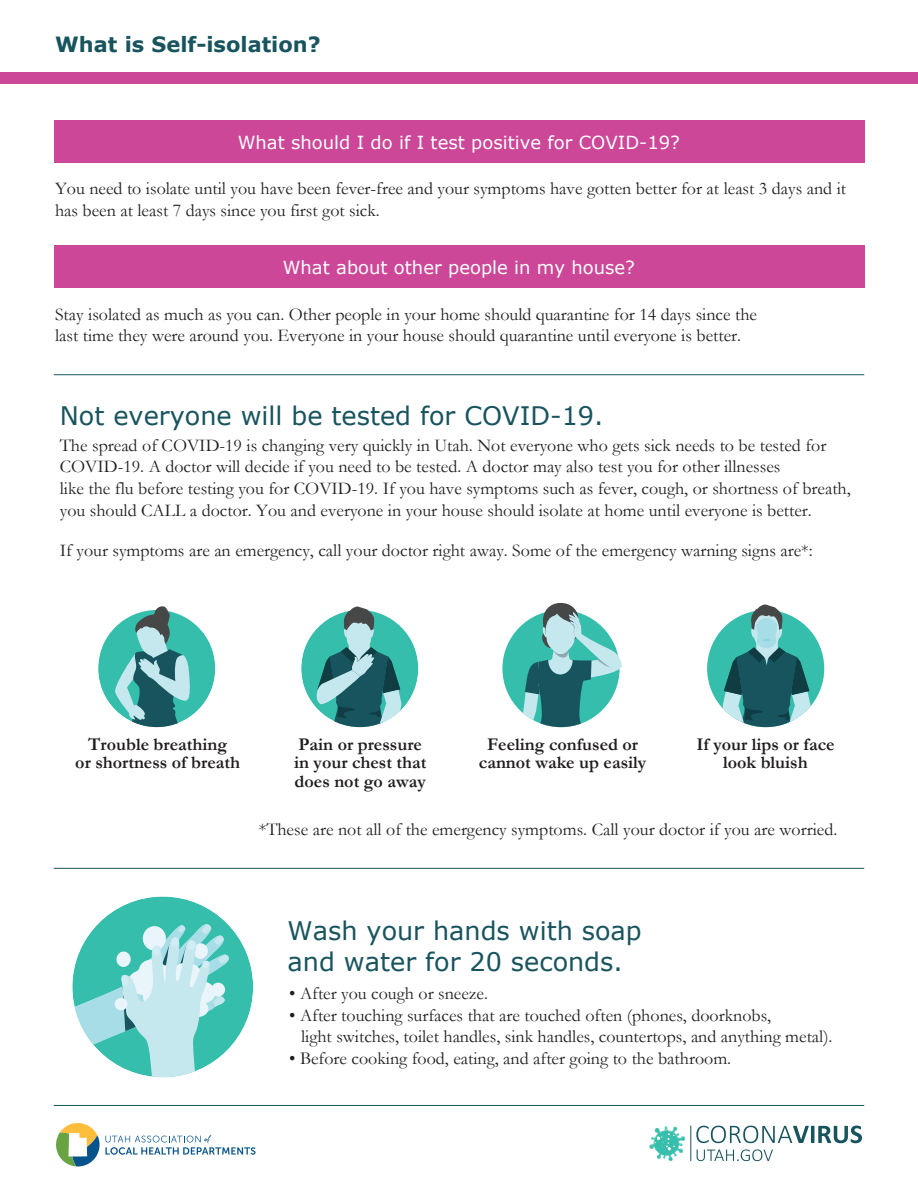
<style>
.page{position:relative;width:918px;height:1188px;background:#fff}
.page>*{position:absolute;margin:0;border:0;box-sizing:border-box;transform-origin:0 0}
.t1{font:25.5px/31.3px "Verdana";color:#18545e}
.t2{font:700 21px "Verdana";color:#18545e}
.t3{font:18px/21.6px "Garamond";color:#211d1e}
.t4{font:700 18px/18.6px "Garamond";color:#211d1e;text-align:center}
.t5{font:18px "Verdana";color:#fff}
</style>
<div class="page">
<div style="left:0;top:72px;width:918px;height:12px;background:#cc4798"></div>
<svg style="left:649px;top:1126px;width:37px;height:35px"></svg>
<svg style="left:697px;top:1149px;width:76px;height:12px"></svg>
<svg style="left:696px;top:1126px;width:166px;height:17px"></svg>
<hr style="left:690px;top:1126px;width:1px;height:35px;background:#18545e">
<svg style="left:56px;top:1123px;width:200px;height:44px"></svg>
<hr style="left:54px;top:1105px;width:810px;height:1px;background:#16555e">
<hr style="left:54px;top:868px;width:810px;height:1px;background:#16555e">
<hr style="left:54px;top:374px;width:810px;height:1px;background:#16555e">
<div style="left:72px;top:896px;width:181px;height:181px;background:#35beac;border-radius:50%"></div>
<svg style="left:72px;top:923px;width:159px;height:154px"></svg>
<div style="left:114px;top:998px;width:14px;height:13px;background:#eaf5fb;border-radius:50%"></div>
<div style="left:54px;top:120px;width:810px;height:43px;background:#cc4798"></div>
<div style="left:54px;top:246px;width:810px;height:42px;background:#cc4798"></div>
<div style="left:502px;top:610px;width:118px;height:117px;background:#35beac;border-radius:50%"></div>
<div style="left:707px;top:610px;width:117px;height:117px;background:#35beac;border-radius:50%"></div>
<svg style="left:522px;top:603px;width:100px;height:124px"></svg>
<svg style="left:721px;top:604px;width:91px;height:123px"></svg>
<svg style="left:301px;top:606px;width:117px;height:121px"></svg>
<svg style="left:98px;top:606px;width:117px;height:121px"></svg>
<p class="t2" style="left:55px;top:31px;width:267px">What is Self-isolation?</p>
<p class="t5" style="left:238px;top:131px;width:444px">What should I do if I test positive for COVID-19?</p>
<p class="t3" style="left:55px;top:177px;width:793px">You need to isolate until you have been fever-free and your symptoms have gotten better for at least 3 days and it has been at least 7 days since you first got sick.</p>
<p class="t5" style="left:283px;top:256px;width:354px">What about other people in my house?</p>
<p class="t3" style="left:55px;top:303px;width:703px">Stay isolated as much as you can. Other people in your home should quarantine for 14 days since the last time they were around you. Everyone in your house should quarantine until everyone is better.</p>
<h1 class="t1" style="left:60px;top:400px;width:545px">Not everyone will be tested for COVID-19.</h1>
<p class="t3" style="left:60px;top:434px;width:792px">The spread of COVID-19 is changing very quickly in Utah. Not everyone who gets sick needs to be tested for COVID-19. A doctor will decide if you need to be tested. A doctor may also test you for other illnesses<br>like the flu before testing you for COVID-19. If you have symptoms such as fever, cough, or shortness of breath, you should CALL a doctor. You and everyone in your house should isolate at home until everyone is better.</p>
<p class="t3" style="left:60px;top:539px;width:755px">If your symptoms are an emergency, call your doctor right away. Some of the emergency warning signs are*:</p>
<p class="t4" style="left:75px;top:735px;width:166px">Trouble breathing<br>or shortness of breath</p>
<p class="t4" style="left:294px;top:735px;width:134px;text-align:left">Pain or pressure in your chest that does not go away</p>
<p class="t4" style="left:479px;top:735px;width:169px">Feeling confused or cannot wake up easily</p>
<p class="t4" style="left:696px;top:735px;width:140px">If your lips or face look bluish</p>
<p class="t3" style="left:259px;top:818px;width:580px">*These are not all of the emergency symptoms. Call your doctor if you are worried.</p>
<h1 class="t1" style="left:288px;top:915px;width:356px">Wash your hands with soap and water for 20 seconds.</h1>
<p class="t3" style="left:289px;top:982px;width:200px">• After you cough or sneeze.</p>
<p class="t3" style="left:301px;top:1004px;width:533px;text-indent:-12px">• After touching surfaces that are touched often (phones, doorknobs,<br>light switches, toilet handles, sink handles, countertops, and anything metal).</p>
<p class="t3" style="left:289px;top:1047px;width:444px">• Before cooking food, eating, and after going to the bathroom.</p>
</div>
